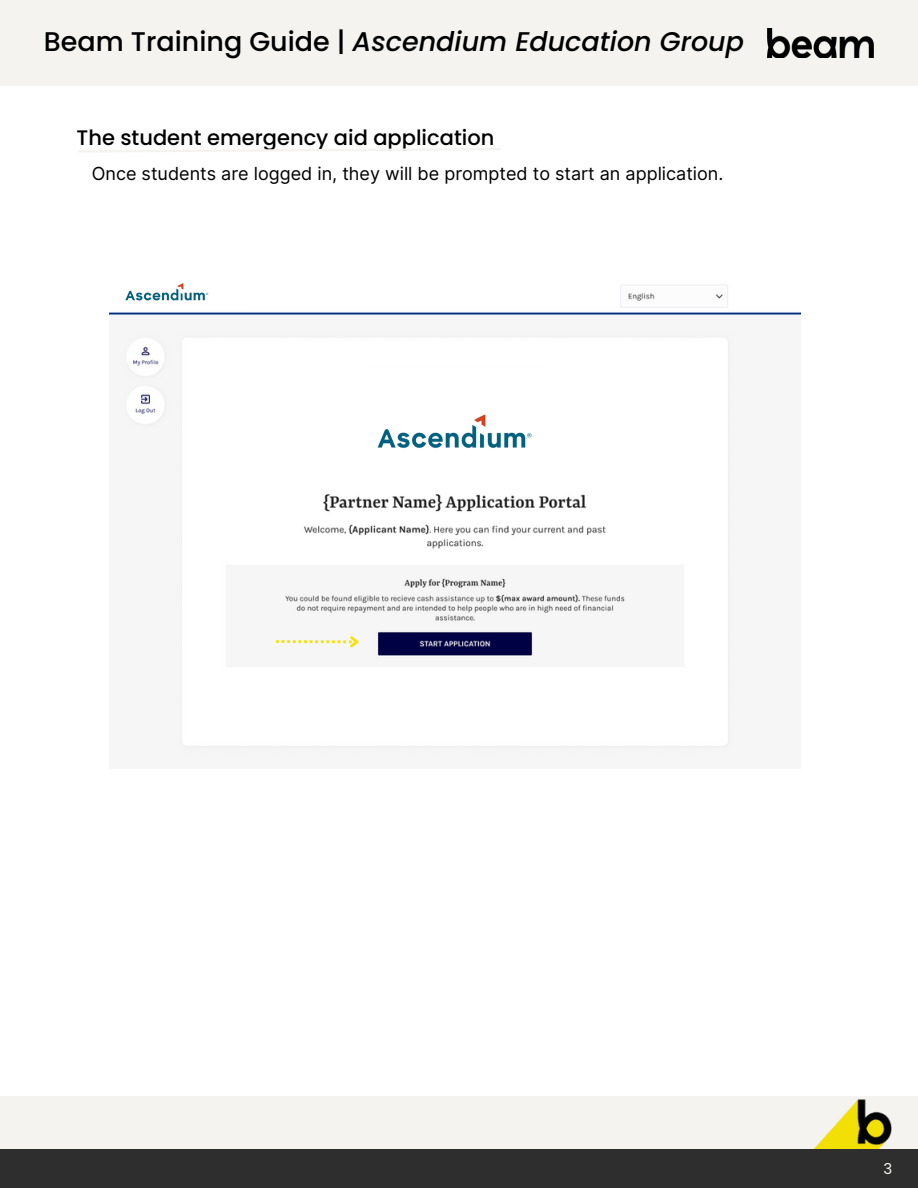
<style>
.page{position:relative;width:918px;height:1188px;background:#fff}
.page>*{position:absolute;margin:0;border:0;box-sizing:border-box;transform-origin:0 0}
.t1{font:italic 500 27px "Poppins";color:#000}
.t2{font:500 21px "Poppins";color:#000}
.t3{font:18px "Inter";color:#000}
.t4{font:15px "Poppins";color:#f4f3ef}
.s1{font-style:normal}
</style>
<div class="page">
<img style="left:109px;top:285px;width:691px;height:464px">
<div style="left:159px;top:277px;width:97px;height:32px;background:#fff"></div>
<img style="left:126px;top:284px;width:82px;height:17px">
<div style="left:371px;top:367px;width:180px;height:112px;background:#fff"></div>
<img style="left:377px;top:415px;width:155px;height:33px">
<svg style="left:276px;top:634px;width:86px;height:16px"></svg>
<div style="left:0;top:0;width:918px;height:86px;background:#f4f3ef"></div>
<img style="left:767px;top:28px;width:107px;height:30px">
<div style="left:0;top:1096px;width:918px;height:73px;background:#f4f3ef"></div>
<img style="left:813px;top:1099px;width:79px;height:50px">
<div style="left:0;top:1149px;width:918px;height:39px;background:#2e2e2e"></div>
<svg style="left:79px;top:148px;width:421px;height:4px"></svg>
<h1 class="t1" style="left:44px;top:23px;width:702px"><span class="s1">Beam Training Guide |</span> Ascendium Education Group</h1>
<p class="t2" style="left:77px;top:123px;width:419px">The student emergency aid application</p>
<p class="t3" style="left:92px;top:162px;width:633px">Once students are logged in, they will be prompted to start an application.</p>
<p class="t4" style="left:883px;top:1158px;width:10px">3</p>
</div>
